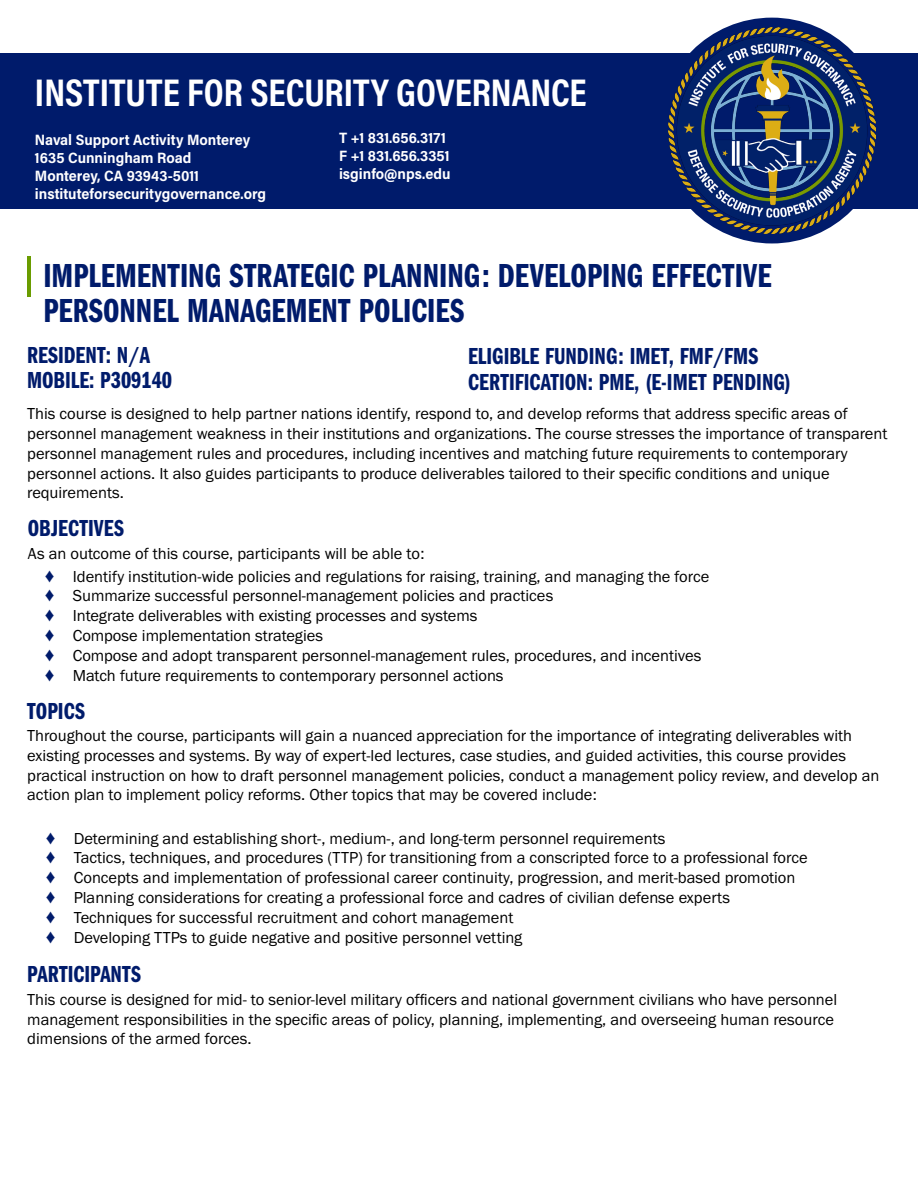
<style>
.page{position:relative;width:918px;height:1188px;background:#fff}
.page>*{position:absolute;margin:0;border:0;box-sizing:border-box;transform-origin:0 0}
.Document_Title{font:700 39px "Acumin Pro Cond";color:#fff}
.t1{font:34.5px "Franklin Gothic URW Com Dem";color:#001b6b}
.Sub_Headers{font:24px "Franklin Gothic URW Com Dem";color:#001b6b}
.Body_Text{font:16.5px/19.8px "Franklin Gothic URW Boo";color:#000}
.Bullet_Text{font:16.5px "Franklin Gothic URW Boo";color:#000}
.Contact_Information{font:700 15px "Acumin Pro Semi Cond";color:#fff}
.s1{color:#001b6b}
</style>
<div class="page">
<div style="left:659px;top:18px;width:226px;height:225px;background:#001b6b;border-radius:50%"></div>
<div style="left:0;top:53px;width:918px;height:156px;background:#001b6b"></div>
<img style="left:668px;top:27px;width:207px;height:207px">
<hr style="left:27px;top:256px;width:4px;height:41px;background:#6a9c00">
<h1 class="Document_Title" style="left:35px;top:67px;width:553px">INSTITUTE FOR SECURITY GOVERNANCE</h1>
<h4 class="Contact_Information" style="left:35px;top:129px;width:217px">Naval Support Activity Monterey</h4>
<h4 class="Contact_Information" style="left:35px;top:147px;width:158px">1635 Cunningham Road</h4>
<h4 class="Contact_Information" style="left:35px;top:165px;width:166px">Monterey, CA 93943-5011</h4>
<h4 class="Contact_Information" style="left:35px;top:183px;width:233px">instituteforsecuritygovernance.org</h4>
<h4 class="Contact_Information" style="left:339px;top:127px;width:108px">T +1 831.656.3171</h4>
<h4 class="Contact_Information" style="left:339px;top:145px;width:112px">F +1 831.656.3351</h4>
<h4 class="Contact_Information" style="left:339px;top:163px;width:113px">isginfo@nps.edu</h4>
<h2 class="t1" style="left:43px;top:252px;width:730px">IMPLEMENTING STRATEGIC PLANNING: DEVELOPING EFFECTIVE</h2>
<h2 class="t1" style="left:43px;top:286px;width:422px">PERSONNEL MANAGEMENT POLICIES</h2>
<h3 class="Sub_Headers" style="left:27px;top:338px;width:125px">RESIDENT: N/A</h3>
<h3 class="Sub_Headers" style="left:27px;top:363px;width:147px">MOBILE: P309140</h3>
<h3 class="Sub_Headers" style="left:468px;top:339px;width:291px">ELIGIBLE FUNDING: IMET, FMF/FMS</h3>
<h3 class="Sub_Headers" style="left:468px;top:365px;width:324px">CERTIFICATION: PME, (E-IMET PENDING)</h3>
<p class="Body_Text" style="left:27px;top:403px;width:862px">This course is designed to help partner nations identify, respond to, and develop reforms that address specific areas of personnel management weakness in their institutions and organizations. The course stresses the importance of transparent personnel management rules and procedures, including incentives and matching future requirements to contemporary personnel actions. It also guides participants to produce deliverables tailored to their specific conditions and unique requirements.</p>
<h3 class="Sub_Headers" style="left:28px;top:512px;width:98px">OBJECTIVES</h3>
<p class="Body_Text" style="left:28px;top:543px;width:398px">As an outcome of this course, participants will be able to:</p>
<p class="Bullet_Text" style="left:44px;top:566px;width:667px"><span class="s1">♦</span> Identify institution-wide policies and regulations for raising, training, and managing the force</p>
<p class="Bullet_Text" style="left:44px;top:586px;width:511px"><span class="s1">♦</span> Summarize successful personnel-management policies and practices</p>
<p class="Bullet_Text" style="left:44px;top:605px;width:435px"><span class="s1">♦</span> Integrate deliverables with existing processes and systems</p>
<p class="Bullet_Text" style="left:44px;top:625px;width:281px"><span class="s1">♦</span> Compose implementation strategies</p>
<p class="Bullet_Text" style="left:44px;top:645px;width:659px"><span class="s1">♦</span> Compose and adopt transparent personnel-management rules, procedures, and incentives</p>
<p class="Bullet_Text" style="left:44px;top:665px;width:461px"><span class="s1">♦</span> Match future requirements to contemporary personnel actions</p>
<h3 class="Sub_Headers" style="left:27px;top:694px;width:59px">TOPICS</h3>
<p class="Body_Text" style="left:27px;top:725px;width:854px">Throughout the course, participants will gain a nuanced appreciation for the importance of integrating deliverables with existing processes and systems. By way of expert-led lectures, case studies, and guided activities, this course provides practical instruction on how to draft personnel management policies, conduct a management policy review, and develop an action plan to implement policy reforms. Other topics that may be covered include:</p>
<p class="Bullet_Text" style="left:45px;top:828px;width:622px"><span class="s1">♦</span> Determining and establishing short-, medium-, and long-term personnel requirements</p>
<p class="Bullet_Text" style="left:45px;top:848px;width:764px"><span class="s1">♦</span> Tactics, techniques, and procedures (TTP) for transitioning from a conscripted force to a professional force</p>
<p class="Bullet_Text" style="left:45px;top:868px;width:752px"><span class="s1">♦</span> Concepts and implementation of professional career continuity, progression, and merit-based promotion</p>
<p class="Bullet_Text" style="left:45px;top:887px;width:686px"><span class="s1">♦</span> Planning considerations for creating a professional force and cadres of civilian defense experts</p>
<p class="Bullet_Text" style="left:45px;top:907px;width:470px"><span class="s1">♦</span> Techniques for successful recruitment and cohort management</p>
<p class="Bullet_Text" style="left:45px;top:927px;width:479px"><span class="s1">♦</span> Developing TTPs to guide negative and positive personnel vetting</p>
<h3 class="Sub_Headers" style="left:27px;top:957px;width:115px">PARTICIPANTS</h3>
<p class="Body_Text" style="left:27px;top:989px;width:811px">This course is designed for mid- to senior-level military officers and national government civilians who have personnel management responsibilities in the specific areas of policy, planning, implementing, and overseeing human resource dimensions of the armed forces.</p>
</div>
